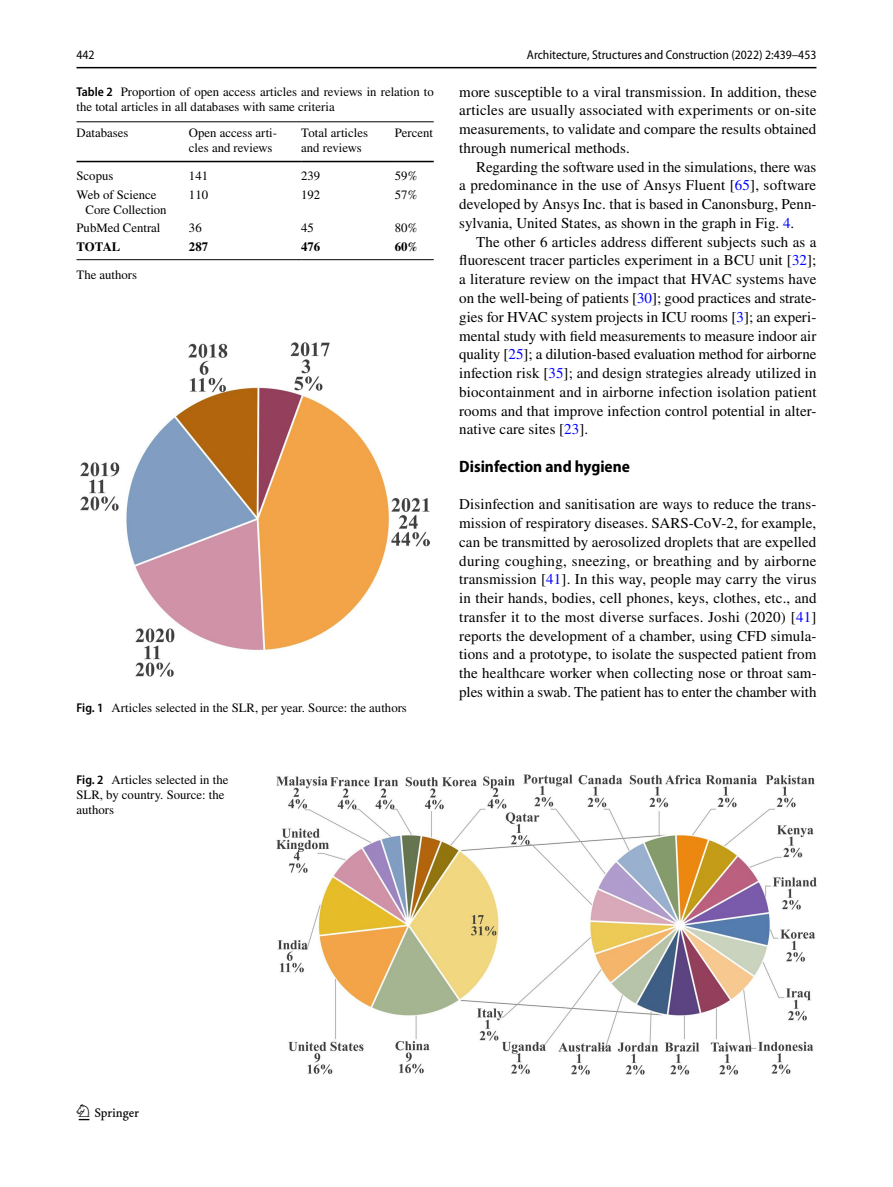
<style>
.page{position:relative;width:893px;height:1187px;background:#fff}
.page>*{position:absolute;margin:0;border:0;box-sizing:border-box;transform-origin:0 0}
.t1{font:22.5px "Springnew Regular 2";color:#000}
.t2{font:700 semi-condensed 16.5px "Myriad Pro";color:#000}
.t3{font:15px/18.8px "STIX";letter-spacing:.005em;color:#000;text-align:justify}
.t4{font:12.75px/15px "STIX";color:#000}
.t5{font:semi-condensed 12.75px "Myriad Pro";color:#000}
.t6{font:700 12.75px "STIX";color:#000}
.s1{font-family:"Myriad Pro";font-weight:600;font-stretch:semi-condensed}
.s2{color:#00f}
</style>
<div class="page">
<hr style="left:77px;top:67px;width:739px;height:1px;background:#000">
<hr style="left:77px;top:121px;width:112px;height:1px;background:#000">
<hr style="left:77px;top:161px;width:112px;height:1px;background:#000">
<hr style="left:189px;top:121px;width:112px;height:1px;background:#000">
<hr style="left:189px;top:161px;width:112px;height:1px;background:#000">
<hr style="left:301px;top:121px;width:94px;height:1px;background:#000">
<hr style="left:301px;top:161px;width:94px;height:1px;background:#000">
<hr style="left:395px;top:121px;width:39px;height:1px;background:#000">
<hr style="left:395px;top:161px;width:39px;height:1px;background:#000">
<hr style="left:77px;top:259px;width:112px;height:1px;background:#000">
<hr style="left:189px;top:259px;width:112px;height:1px;background:#000">
<hr style="left:301px;top:259px;width:94px;height:1px;background:#000">
<hr style="left:395px;top:259px;width:39px;height:1px;background:#000">
<img style="left:81px;top:342px;width:348px;height:334px">
<img style="left:276px;top:774px;width:540px;height:299px">
<p class="t5" style="left:77px;top:48px;width:20px">442</p>
<p class="t5" style="left:527px;top:48px;width:291px">Architecture, Structures and Construction (2022) 2:439–453</p>
<p class="t4" style="left:77px;top:85px;width:359px"><span class="s1">Table 2</span> Proportion of open access articles and reviews in relation to the total articles in all databases with same criteria</p>
<p class="t4" style="left:77px;top:126px;width:53px">Databases</p>
<p class="t4" style="left:189px;top:126px;width:90px">Open access arti&shy;cles and reviews</p>
<p class="t4" style="left:301px;top:126px;width:68px">Total articles and reviews</p>
<p class="t4" style="left:395px;top:126px;width:40px">Percent</p>
<p class="t4" style="left:77px;top:169px;width:38px">Scopus</p>
<p class="t4" style="left:189px;top:169px;width:21px">141</p>
<p class="t4" style="left:301px;top:169px;width:21px">239</p>
<p class="t4" style="left:395px;top:169px;width:24px">59%</p>
<p class="t4" style="left:86px;top:188px;width:83px;text-indent:-9px">Web of Science<br>Core Collection</p>
<p class="t4" style="left:189px;top:188px;width:21px">110</p>
<p class="t4" style="left:301px;top:188px;width:21px">192</p>
<p class="t4" style="left:395px;top:188px;width:24px">57%</p>
<p class="t4" style="left:77px;top:221px;width:85px">PubMed Central</p>
<p class="t4" style="left:189px;top:221px;width:14px">36</p>
<p class="t4" style="left:301px;top:221px;width:14px">45</p>
<p class="t4" style="left:395px;top:221px;width:24px">80%</p>
<p class="t6" style="left:77px;top:239px;width:45px">TOTAL</p>
<p class="t6" style="left:189px;top:239px;width:21px">287</p>
<p class="t6" style="left:301px;top:239px;width:21px">476</p>
<p class="t6" style="left:395px;top:239px;width:24px">60%</p>
<p class="t4" style="left:77px;top:268px;width:62px">The authors</p>
<p class="t4" style="left:77px;top:700px;width:332px"><span class="s1">Fig. 1</span> Articles selected in the SLR, per year. Source: the authors</p>
<p class="t4" style="left:77px;top:773px;width:153px"><span class="s1">Fig. 2</span> Articles selected in the<br>SLR, by country. Source: the authors</p>
<p class="t3" style="left:459px;top:83px;width:359px">more susceptible to a viral transmission. In addition, these articles are usually associated with experiments or on-site measurements, to validate and compare the results obtained through numerical methods.</p>
<p class="t3" style="left:459px;top:158px;width:359px;text-indent:17px">Regarding the software used in the simulations, there was a predominance in the use of Ansys Fluent [<span class="s2">65</span>], software developed by Ansys Inc. that is based in Canonsburg, Penn&shy;sylvania, United States, as shown in the graph in Fig. <span class="s2">4</span>.</p>
<p class="t3" style="left:459px;top:233px;width:359px;text-indent:17px">The other 6 articles address different subjects such as a fluorescent tracer particles experiment in a BCU unit [<span class="s2">32</span>]; a literature review on the impact that HVAC systems have on the well-being of patients [<span class="s2">30</span>]; good practices and strate&shy;gies for HVAC system projects in ICU rooms [<span class="s2">3</span>]; an experi&shy;mental study with field measurements to measure indoor air quality [<span class="s2">25</span>]; a dilution-based evaluation method for airborne infection risk [<span class="s2">35</span>]; and design strategies already utilized in biocontainment and in airborne infection isolation patient rooms and that improve infection control potential in alter&shy;native care sites [<span class="s2">23</span>].</p>
<p class="t2" style="left:459px;top:457px;width:172px">Disinfection and hygiene</p>
<p class="t3" style="left:459px;top:496px;width:359px">Disinfection and sanitisation are ways to reduce the trans&shy;mission of respiratory diseases. SARS-CoV-2, for example, can be transmitted by aerosolized droplets that are expelled during coughing, sneezing, or breathing and by airborne transmission [<span class="s2">41</span>]. In this way, people may carry the virus in their hands, bodies, cell phones, keys, clothes, etc., and transfer it to the most diverse surfaces. Joshi (2020) [<span class="s2">41</span>] reports the development of a chamber, using CFD simula&shy;tions and a prototype, to isolate the suspected patient from the healthcare worker when collecting nose or throat sam&shy;ples within a swab. The patient has to enter the chamber with</p>
<h1 class="t1" style="left:79px;top:1104px;width:62px">1 3</h1>
</div>
